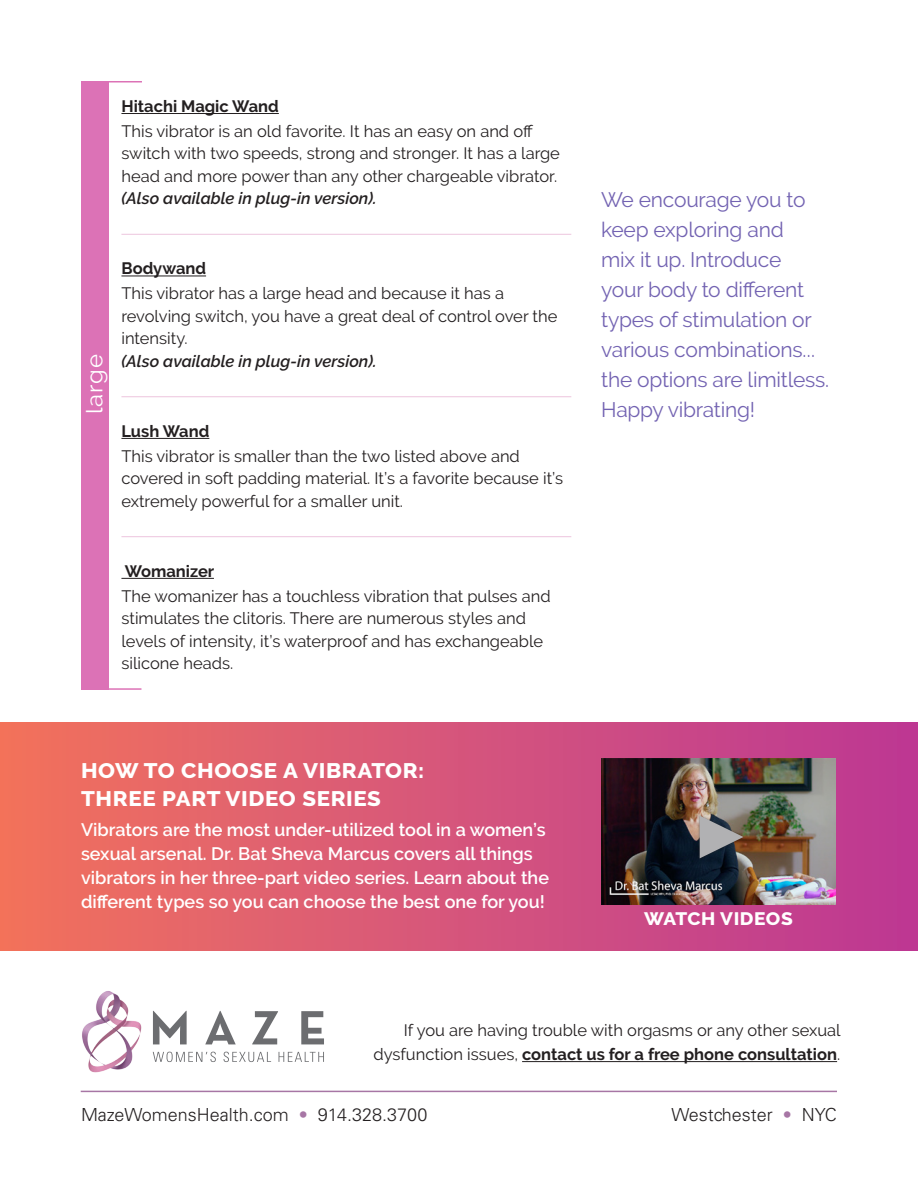
<style>
.page{position:relative;width:918px;height:1188px;background:#fff}
.page>*{position:absolute;margin:0;border:0;box-sizing:border-box;transform-origin:0 0}
.t1{font:22.5px "Raleway";letter-spacing:.05em;color:#fff;scale:1.06 1}
.intro_copy{font:21px/30px "Raleway";letter-spacing:-.01em;color:#7363b2}
.bold_questions{font:800 21px "Raleway";letter-spacing:.03em;color:#fff;scale:1.06 1}
.body{font:600 18px/24px "Raleway";color:#fff}
.t2{font:300 18px "Univers LT Std";color:#231f20}
.subhead{font:800 18px "Raleway";letter-spacing:.03em;color:#fff;scale:1.06 1}
.body_with_rule{font:16.5px/22.5px "Raleway";color:#231f20}
.body-2{font:16.5px/22.5px "Raleway";color:#231f20}
.product_names{font:700 16.5px "Raleway";color:#231f20}
.s1{font-weight:600;font-style:italic}
.s2{font-weight:700}
.s3{color:#a776a5}
</style>
<div class="page">
<hr style="left:121px;top:113px;width:158px;height:1px;background:#231f20">
<hr style="left:121px;top:234px;width:450px;height:1px;background:#edc5de">
<hr style="left:121px;top:276px;width:85px;height:1px;background:#231f20">
<hr style="left:121px;top:396px;width:450px;height:1px;background:#edc5de">
<hr style="left:121px;top:438px;width:88px;height:1px;background:#231f20">
<hr style="left:121px;top:536px;width:450px;height:1px;background:#edc5de">
<hr style="left:121px;top:578px;width:93px;height:1px;background:#231f20">
<div style="left:81px;top:81px;width:28px;height:609px;background:#dc72b6"></div>
<hr style="left:81px;top:81px;width:61px;height:2px;background:#dc72b6">
<hr style="left:81px;top:688px;width:60px;height:2px;background:#dc72b6">
<hr style="left:522px;top:1061px;width:315px;height:1px;background:#231f20">
<hr style="left:81px;top:1091px;width:756px;height:1px;background:#a776a5">
<img style="left:82px;top:991px;width:78px;height:82px">
<svg style="left:153px;top:1011px;width:34px;height:33px"></svg>
<svg style="left:205px;top:1011px;width:31px;height:33px"></svg>
<svg style="left:252px;top:1011px;width:26px;height:33px"></svg>
<svg style="left:301px;top:1011px;width:23px;height:33px"></svg>
<svg style="left:153px;top:1052px;width:63px;height:10px"></svg>
<svg style="left:223px;top:1052px;width:48px;height:10px"></svg>
<svg style="left:279px;top:1052px;width:45px;height:10px"></svg>
<div style="left:0;top:722px;width:918px;height:228px;background:linear-gradient(to right,#f1725e,#ba3895)"></div>
<img style="left:601px;top:758px;width:234px;height:146px">
<div style="left:697px;top:814px;width:49px;height:47px;background:#231f20;opacity:.5"></div>
<svg style="left:700px;top:816px;width:43px;height:42px;background:#817f80"></svg>
<p class="product_names" style="left:121px;top:96px;width:159px">Hitachi Magic Wand</p>
<p class="body_with_rule" style="left:121px;top:120px;width:440px">This vibrator is an old favorite. It has an easy on and off switch with two speeds, strong and stronger. It has a large head and more power than any other chargeable vibrator. <span class="s1">(Also available in plug-in version).</span></p>
<p class="t1" style="left:81px;top:414px;width:59px;rotate:-90deg">large</p>
<p class="product_names" style="left:121px;top:259px;width:86px">Bodywand</p>
<p class="body_with_rule" style="left:121px;top:282px;width:437px">This vibrator has a large head and because it has a revolving switch, you have a great deal of control over the intensity.<br><span class="s1">(Also available in plug-in version).</span></p>
<p class="product_names" style="left:121px;top:421px;width:89px">Lush Wand</p>
<p class="body_with_rule" style="left:121px;top:445px;width:443px">This vibrator is smaller than the two listed above and covered in soft padding material. It’s a favorite because it’s extremely powerful for a smaller unit.</p>
<p class="product_names" style="left:125px;top:561px;width:91px">Womanizer</p>
<p class="body-2" style="left:121px;top:585px;width:431px">The womanizer has a touchless vibration that pulses and stimulates the clitoris. There are numerous styles and levels of intensity, it’s waterproof and has exchangeable silicone heads.</p>
<p class="bold_questions" style="left:81px;top:759px;width:325px">HOW TO CHOOSE A VIBRATOR:</p>
<p class="bold_questions" style="left:81px;top:786px;width:285px">THREE PART VIDEO SERIES</p>
<p class="body" style="left:81px;top:818px;width:470px">Vibrators are the most under-utilized tool in a women’s sexual arsenal. Dr. Bat Sheva Marcus covers all things vibrators in her three-part video series. Learn about the different types so you can choose the best one for you!</p>
<p class="intro_copy" style="left:601px;top:184px;width:230px">We encourage you to keep exploring and<br>mix it up. Introduce<br>your body to different types of stimulation or various combinations... the options are limitless.<br>Happy vibrating!</p>
<p class="subhead" style="left:644px;top:908px;width:142px">WATCH VIDEOS</p>
<p class="body-2" style="left:374px;top:1019px;width:469px;line-height:24px;text-align:right">If you are having trouble with orgasms or any other sexual dysfunction issues, <span class="s2">contact us for a free phone consultation</span>.</p>
<p class="t2" style="left:81px;top:1104px;width:348px">MazeWomensHealth.com <span class="s3">•</span> 914.328.3700</p>
<p class="t2" style="left:671px;top:1104px;width:167px">Westchester <span class="s3">•</span> NYC</p>
</div>
